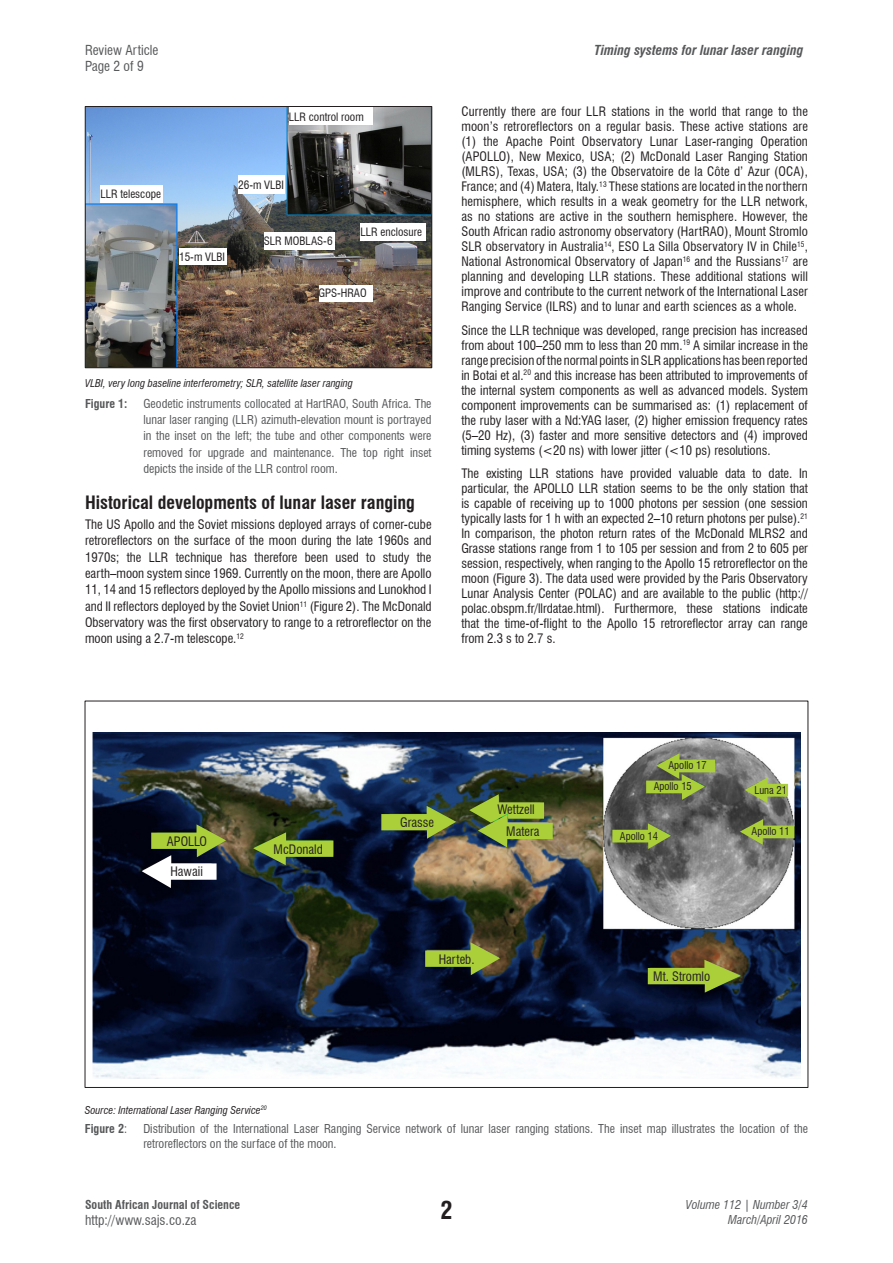
<style>
.page{position:relative;width:893px;height:1263px;background:#fff}
.page>*{position:absolute;margin:0;border:0;box-sizing:border-box;transform-origin:0 0}
.t1{font:700 condensed 24px "Swiss 721 BT";color:#231f20}
.Heading_1{font:700 condensed 18px "Swiss 721 BT";color:#231f20}
.HEADER_top{font:condensed 13.5px "Swiss 721 BT";color:#57585a}
.HEADER_top-2{font:italic 700 condensed 13.5px "Swiss 721 BT";color:#57585a}
.BODY{font:condensed 12.75px/15px "Swiss 721 BT";color:#231f20;text-align:justify}
.FIG_caption{font:condensed 12px/16.4px "Swiss 721 BT";color:#57585a;text-align:justify}
.FIG_caption-2{font:700 condensed 12px "Swiss 721 BT";color:#57585a}
.t2{font:italic condensed 12px/14.4px "Swiss 721 BT";color:#57585a;text-align:right}
.t3{font:condensed 11.25px "Swiss 721 BT";color:#231f20}
.FIG_source{font:italic condensed 10.5px "Swiss 721 BT";color:#231f20}
.t4{font:condensed 10.5px "Swiss 721 BT";color:#231f20}
.s1{font-weight:400}
</style>
<div class="page">
<img style="left:87px;top:108px;width:343px;height:258px">
<div style="left:85px;top:106px;width:347px;height:262px;border:1px solid #231f20"></div>
<div style="left:100px;top:185px;width:63px;height:18px;background:#fff"></div>
<div style="left:238px;top:175px;width:47px;height:18px;background:#fff"></div>
<div style="left:179px;top:248px;width:48px;height:17px;background:#fff"></div>
<div style="left:264px;top:232px;width:70px;height:18px;background:#fff"></div>
<div style="left:360px;top:223px;width:66px;height:18px;background:#fff"></div>
<div style="left:319px;top:285px;width:53px;height:16px;background:#fff"></div>
<div style="left:289px;top:108px;width:83px;height:17px;background:#fff"></div>
<img style="left:92px;top:732px;width:708px;height:346px">
<svg style="left:381px;top:806px;width:75px;height:33px;background:#607a3a"></svg>
<svg style="left:425px;top:942px;width:75px;height:33px;background:#697a32"></svg>
<svg style="left:612px;top:823px;width:59px;height:26px;background:#7d8f45"></svg>
<svg style="left:740px;top:819px;width:54px;height:26px"></svg>
<svg style="left:646px;top:753px;width:69px;height:47px;background:#869751"></svg>
<svg style="left:745px;top:777px;width:43px;height:26px"></svg>
<svg style="left:648px;top:960px;width:92px;height:32px;background:#6d7d2f"></svg>
<img style="left:469px;top:794px;width:84px;height:53px">
<svg style="left:142px;top:824px;width:84px;height:64px"></svg>
<svg style="left:253px;top:832px;width:80px;height:33px;background:#5f7830"></svg>
<p class="HEADER_top" style="left:85px;top:42px;width:75px">Review Article</p>
<p class="HEADER_top-2" style="left:594px;top:42px;width:211px">Timing systems for lunar laser ranging</p>
<p class="HEADER_top" style="left:85px;top:58px;width:60px">Page 2 of 9</p>
<p class="t3" style="left:289px;top:110px;width:76px">LLR control room</p>
<p class="t3" style="left:100px;top:187px;width:62px">LLR telescope</p>
<p class="t3" style="left:238px;top:178px;width:47px">26-m VLBI</p>
<p class="t3" style="left:179px;top:250px;width:47px">15-m VLBI</p>
<p class="t3" style="left:264px;top:234px;width:70px">SLR MOBLAS-6</p>
<p class="t3" style="left:360px;top:225px;width:63px">LLR enclosure</p>
<p class="t3" style="left:319px;top:286px;width:50px">GPS-HRAO</p>
<p class="FIG_source" style="left:85px;top:377px;width:269px">VLBI, very long baseline interferometry; SLR, satellite laser ranging</p>
<p class="FIG_caption-2" style="left:85px;top:396px;width:44px">Figure 1:</p>
<p class="FIG_caption" style="left:144px;top:395px;width:290px">Geodetic instruments collocated at HartRAO, South Africa. The lunar laser ranging (LLR) azimuth-elevation mount is portrayed in the inset on the left; the tube and other components were removed for upgrade and maintenance. The top right inset depicts the inside of the LLR control room.</p>
<p class="Heading_1" style="left:85px;top:491px;width:331px">Historical developments of lunar laser ranging</p>
<p class="BODY" style="left:85px;top:516px;width:348px;line-height:16.4px">The US Apollo and the Soviet missions deployed arrays of corner-cube retroreflectors on the surface of the moon during the late 1960s and 1970s; the LLR technique has therefore been used to study the earth–moon system since 1969. Currently on the moon, there are Apollo 11, 14 and 15 reflectors deployed by the Apollo missions and Lunokhod I and II reflectors deployed by the Soviet Union<sup>11</sup> (Figure 2). The McDonald Observatory was the first observatory to range to a retroreflector on the moon using a 2.7-m telescope.<sup>12</sup></p>
<p class="BODY" style="left:461px;top:104px;width:348px">Currently there are four LLR stations in the world that range to the moon’s retroreflectors on a regular basis. These active stations are (1) the Apache Point Observatory Lunar Laser-ranging Operation (APOLLO), New Mexico, USA; (2) McDonald Laser Ranging Station (MLRS), Texas, USA; (3) the Observatoire de la Côte d’ Azur (OCA), France; and (4) Matera, Italy.<sup>13</sup> These stations are located in the northern hemisphere, which results in a weak geometry for the LLR network, as no stations are active in the southern hemisphere. However, the South African radio astronomy observatory (HartRAO), Mount Stromlo SLR observatory in Australia<sup>14</sup>, ESO La Silla Observatory IV in Chile<sup>15</sup>, National Astronomical Observatory of Japan<sup>16</sup> and the Russians<sup>17</sup> are planning and developing LLR stations. These additional stations will improve and contribute to the current network of the International Laser Ranging Service (ILRS) and to lunar and earth sciences as a whole.</p>
<p class="BODY" style="left:461px;top:322px;width:348px">Since the LLR technique was developed, range precision has increased from about 100–250 mm to less than 20 mm.<sup>19</sup> A similar increase in the range precision of the normal points in SLR applications has been reported in Botai et al.<sup>20</sup> and this increase has been attributed to improvements of the internal system components as well as advanced models. System component improvements can be summarised as: (1) replacement of the ruby laser with a Nd:YAG laser, (2) higher emission frequency rates (5–20 Hz), (3) faster and more sensitive detectors and (4) improved timing systems (&lt;20 ns) with lower jitter (&lt;10 ps) resolutions.</p>
<p class="BODY" style="left:461px;top:466px;width:348px">The existing LLR stations have provided valuable data to date. In particular, the APOLLO LLR station seems to be the only station that is capable of receiving up to 1000 photons per session (one session typically lasts for 1 h with an expected 2–10 return photons per pulse).<sup>21<br></sup>In comparison, the photon return rates of the McDonald MLRS2 and Grasse stations range from 1 to 105 per session and from 2 to 605 per session, respectively, when ranging to the Apollo 15 retroreflector on the moon (Figure 3). The data used were provided by the Paris Observatory Lunar Analysis Center (POLAC) and are available to the public (http:// polac.obspm.fr/llrdatae.html). Furthermore, these stations indicate that the time-of-flight to the Apollo 15 retroreflector array can range from 2.3 s to 2.7 s.</p>
<p class="BODY" style="left:167px;top:833px;width:42px">APOLLO</p>
<p class="BODY" style="left:170px;top:864px;width:34px">Hawaii</p>
<p class="BODY" style="left:274px;top:841px;width:51px">McDonald</p>
<p class="BODY" style="left:400px;top:815px;width:35px">Grasse</p>
<p class="BODY" style="left:497px;top:802px;width:39px">Wettzell</p>
<p class="BODY" style="left:506px;top:824px;width:35px">Matera</p>
<p class="t4" style="left:668px;top:759px;width:40px">Apollo 17</p>
<p class="t4" style="left:654px;top:780px;width:40px">Apollo 15</p>
<p class="t4" style="left:754px;top:783px;width:34px">Luna 21</p>
<p class="t4" style="left:620px;top:829px;width:40px">Apollo 14</p>
<p class="t4" style="left:752px;top:825px;width:40px">Apollo 11</p>
<p class="BODY" style="left:439px;top:951px;width:37px">Harteb.</p>
<p class="BODY" style="left:653px;top:969px;width:58px">Mt. Stromlo</p>
<p class="FIG_source" style="left:85px;top:1104px;width:183px">Source: International Laser Ranging Service<sup>20</sup></p>
<p class="FIG_caption-2" style="left:85px;top:1121px;width:44px">Figure 2<span class="s1">:</span></p>
<p class="FIG_caption" style="left:143px;top:1121px;width:666px;line-height:15px">Distribution of the International Laser Ranging Service network of lunar laser ranging stations. The inset map illustrates the location of the retroreflectors on the surface of the moon.</p>
<p class="FIG_caption-2" style="left:85px;top:1197px;width:157px">South African Journal of Science</p>
<p class="HEADER_top" style="left:85px;top:1212px;width:113px">http://www.sajs.co.za</p>
<p class="t1" style="left:440px;top:1195px;width:13px">2</p>
<p class="t2" style="left:686px;top:1198px;width:124px">Volume 112 | Number 3/4<br>March/April 2016</p>
</div>
